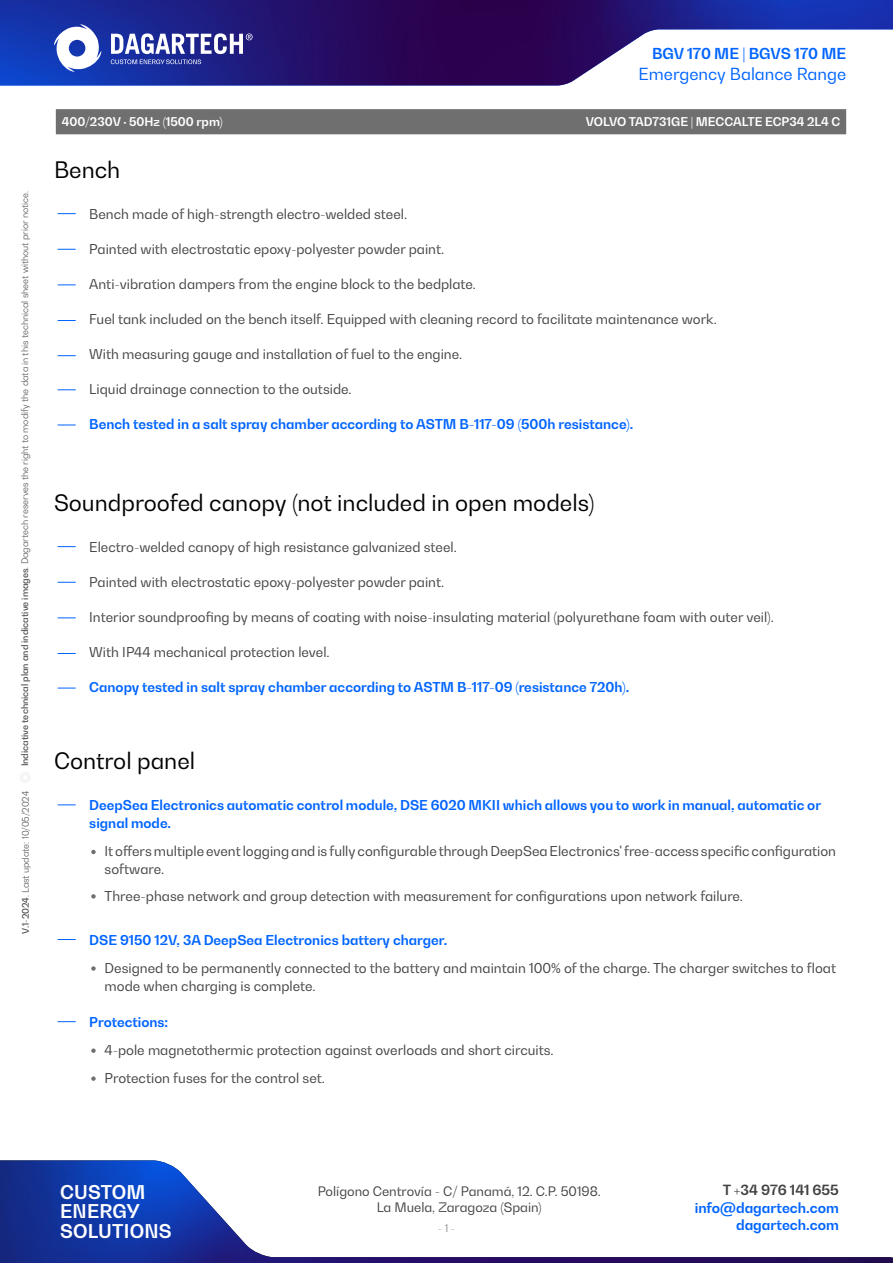
<style>
.page{position:relative;width:893px;height:1263px;background:#fff}
.page>*{position:absolute;margin:0;border:0;box-sizing:border-box;transform-origin:0 0}
.t1{font:22.5px "Bw Gradual";color:#000}
.t2{font:700 18.75px/19.4px "Bw Gradual";letter-spacing:.01em;color:#fff}
.t3{font:16.5px "Bw Gradual";color:#0064ff}
.t4{font:700 15px "Bw Gradual";color:#0064ff}
.t5{font:700 13.95px "Bw Gradual";color:#0064ff}
.t6{font:700 13.95px "Bw Gradual";color:#424242}
.t7{font:13.5px/18px "Bw Gradual";color:#424242}
.t8{font:700 13.5px/18px "Bw Gradual";color:#0064ff}
.t9{font:12.9px/16.2px "Bw Gradual";color:#424242;text-align:center}
.t10{font:700 12px "Bw Gradual";color:#fff}
.t11{font:10.5px "Bw Gradual";color:#949091}
.t12{font:300 9px "Bw Gradual";color:#424242}
.s1{font-weight:500}
</style>
<div class="page">
<img style="left:0;top:1160px;width:893px;height:103px">
<img style="left:0;top:0;width:893px;height:85px">
<svg style="left:111px;top:33px;width:142px;height:31px"></svg>
<svg style="left:54px;top:24px;width:47px;height:48px"></svg>
<svg style="left:58px;top:213px;width:18px;height:1px"></svg>
<svg style="left:58px;top:546px;width:18px;height:1px"></svg>
<svg style="left:58px;top:804px;width:18px;height:1px"></svg>
<svg style="left:58px;top:939px;width:18px;height:1px"></svg>
<svg style="left:58px;top:1021px;width:18px;height:1px"></svg>
<svg style="left:58px;top:249px;width:18px;height:1px"></svg>
<svg style="left:58px;top:582px;width:18px;height:1px"></svg>
<svg style="left:58px;top:284px;width:18px;height:1px"></svg>
<svg style="left:58px;top:617px;width:18px;height:1px"></svg>
<svg style="left:58px;top:320px;width:18px;height:1px"></svg>
<svg style="left:58px;top:653px;width:18px;height:1px"></svg>
<svg style="left:58px;top:355px;width:18px;height:1px"></svg>
<svg style="left:58px;top:688px;width:18px;height:1px"></svg>
<svg style="left:58px;top:389px;width:18px;height:1px"></svg>
<svg style="left:58px;top:425px;width:18px;height:1px"></svg>
<svg style="left:91px;top:850px;width:5px;height:4px"></svg>
<svg style="left:91px;top:966px;width:5px;height:5px"></svg>
<svg style="left:91px;top:1048px;width:5px;height:5px"></svg>
<svg style="left:91px;top:1076px;width:5px;height:5px"></svg>
<svg style="left:91px;top:894px;width:5px;height:5px"></svg>
<div style="left:56px;top:109px;width:790px;height:25px;background:#706f6f"></div>
<p class="t12" style="left:19px;top:766px;width:577px;rotate:-90deg"><span class="s1">Indicative technical plan and indicative images</span>. Dagartech reserves the right to modify the data in this technical sheet without prior notice.</p>
<p class="t12" style="left:20px;top:933px;width:144px;rotate:-90deg"><span class="s1">V.1-2024</span>. Last update: 10/05/2024</p>
<p class="t4" style="left:652px;top:44px;width:196px">BGV 170 ME | BGVS 170 ME</p>
<p class="t3" style="left:639px;top:63px;width:209px">Emergency Balance Range</p>
<p class="t10" style="left:62px;top:114px;width:162px">400/230V · 50Hz (1500 rpm)</p>
<p class="t10" style="left:586px;top:114px;width:256px">VOLVO TAD731GE | MECCALTE ECP34 2L4 C</p>
<h1 class="t1" style="left:54px;top:155px;width:68px">Bench</h1>
<p class="t7" style="left:89px;top:205px;width:319px">Bench made of high-strength electro-welded steel.</p>
<p class="t7" style="left:89px;top:240px;width:356px">Painted with electrostatic epoxy-polyester powder paint.</p>
<p class="t7" style="left:89px;top:275px;width:388px">Anti-vibration dampers from the engine block to the bedplate.</p>
<p class="t7" style="left:89px;top:310px;width:629px">Fuel tank included on the bench itself. Equipped with cleaning record to facilitate maintenance work.</p>
<p class="t7" style="left:89px;top:345px;width:374px">With measuring gauge and installation of fuel to the engine.</p>
<p class="t7" style="left:89px;top:380px;width:264px">Liquid drainage connection to the outside.</p>
<p class="t8" style="left:89px;top:415px;width:545px">Bench tested in a salt spray chamber according to ASTM B-117-09 (500h resistance).</p>
<h1 class="t1" style="left:54px;top:488px;width:542px">Soundproofed canopy (not included in open models)</h1>
<p class="t7" style="left:89px;top:538px;width:369px">Electro-welded canopy of high resistance galvanized steel.</p>
<p class="t7" style="left:89px;top:573px;width:356px">Painted with electrostatic epoxy-polyester powder paint.</p>
<p class="t7" style="left:89px;top:608px;width:686px">Interior soundproofing by means of coating with noise-insulating material (polyurethane foam with outer veil).</p>
<p class="t7" style="left:89px;top:643px;width:242px">With IP44 mechanical protection level.</p>
<p class="t8" style="left:89px;top:678px;width:542px">Canopy tested in salt spray chamber according to ASTM B-117-09 (resistance 720h).</p>
<h1 class="t1" style="left:54px;top:746px;width:143px">Control panel</h1>
<p class="t8" style="left:89px;top:796px;width:733px">DeepSea Electronics automatic control module, DSE 6020 MKII which allows you to work in manual, automatic or signal mode.</p>
<p class="t7" style="left:105px;top:842px;width:733px">It offers multiple event logging and is fully configurable through DeepSea Electronics' free-access specific configuration software.</p>
<p class="t7" style="left:105px;top:886px;width:640px">Three-phase network and group detection with measurement for configurations upon network failure.</p>
<p class="t8" style="left:89px;top:931px;width:359px">DSE 9150 12V, 3A DeepSea Electronics battery charger.</p>
<p class="t7" style="left:105px;top:959px;width:733px">Designed to be permanently connected to the battery and maintain 100% of the charge. The charger switches to float mode when charging is complete.</p>
<p class="t8" style="left:89px;top:1013px;width:80px">Protections:</p>
<p class="t7" style="left:105px;top:1036px;width:451px;line-height:27.9px">4-pole magnetothermic protection against overloads and short circuits.<br>Protection fuses for the control set.</p>
<h2 class="t2" style="left:60px;top:1182px;width:113px">CUSTOM<br>ENERGY<br>SOLUTIONS</h2>
<p class="t9" style="left:318px;top:1182px;width:285px">Polígono Centrovía - C/ Panamá, 12. C.P. 50198.<br>La Muela, Zaragoza (Spain)</p>
<p class="t11" style="left:438px;top:1221px;width:19px">- 1 -</p>
<p class="t6" style="left:723px;top:1180px;width:118px">T +34 976 141 655</p>
<p class="t5" style="left:695px;top:1199px;width:146px">info@dagartech.com</p>
<p class="t5" style="left:736px;top:1215px;width:104px">dagartech.com</p>
</div>
